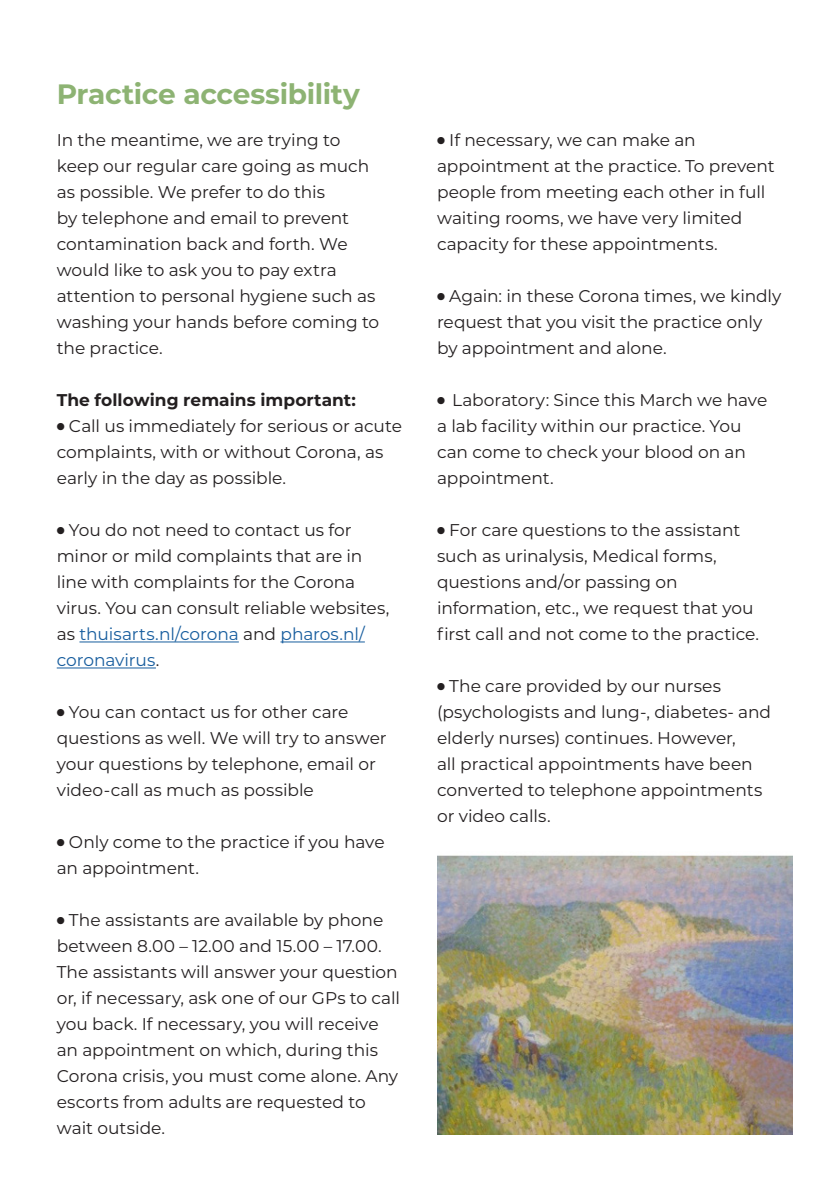
<style>
.page{position:relative;width:840px;height:1191px;background:#fff}
.page>*{position:absolute;margin:0;border:0;box-sizing:border-box;transform-origin:0 0}
.kopje_bold{font:700 28px "Montserrat";letter-spacing:-.01em;color:#8db373}
.plat_reg{font:17px/26px "Montserrat";color:#231f20}
.plat_bold{font:700 17px "Montserrat";color:#231f20}
.s1{color:#175d9e}
</style>
<div class="page">
<hr style="left:79px;top:641px;width:160px;height:1px;background:#175d9e">
<hr style="left:280px;top:641px;width:84px;height:1px;background:#175d9e">
<hr style="left:57px;top:667px;width:99px;height:1px;background:#175d9e">
<img style="left:437px;top:855px;width:354px;height:279px">
<p class="kopje_bold" style="left:57px;top:74px;width:304px">Practice accessibility</p>
<p class="plat_reg" style="left:57px;top:126px;width:324px">In the meantime, we are trying to keep our regular care going as much as possible. We prefer to do this<br>by telephone and email to prevent contamination back and forth. We would like to ask you to pay extra attention to personal hygiene such as washing your hands before coming to the practice.</p>
<p class="plat_bold" style="left:57px;top:388px;width:300px">The following remains important:</p>
<p class="plat_reg" style="left:57px;top:412px;width:346px">● Call us immediately for serious or acute complaints, with or without Corona, as early in the day as possible.</p>
<p class="plat_reg" style="left:57px;top:516px;width:334px">● You do not need to contact us for minor or mild complaints that are in line with complaints for the Corona virus. You can consult reliable websites, as <span class="s1">thuisarts.nl/corona</span> and <span class="s1">pharos.nl/ coronavirus</span>.</p>
<p class="plat_reg" style="left:57px;top:698px;width:331px">● You can contact us for other care questions as well. We will try to answer your questions by telephone, email or video-call as much as possible</p>
<p class="plat_reg" style="left:57px;top:828px;width:329px">● Only come to the practice if you have an appointment.</p>
<p class="plat_reg" style="left:57px;top:906px;width:344px">● The assistants are available by phone between 8.00 – 12.00 and 15.00 – 17.00.<br>The assistants will answer your question or, if necessary, ask one of our GPs to call you back. If necessary, you will receive an appointment on which, during this Corona crisis, you must come alone. Any escorts from adults are requested to wait outside.</p>
<p class="plat_reg" style="left:437px;top:126px;width:339px">● If necessary, we can make an appointment at the practice. To prevent people from meeting each other in full waiting rooms, we have very limited capacity for these appointments.</p>
<p class="plat_reg" style="left:437px;top:282px;width:346px">● Again: in these Corona times, we kindly request that you visit the practice only by appointment and alone.</p>
<p class="plat_reg" style="left:437px;top:386px;width:331px">● Laboratory: Since this March we have a lab facility within our practice. You can come to check your blood on an appointment.</p>
<p class="plat_reg" style="left:437px;top:516px;width:323px">● For care questions to the assistant such as urinalysis, Medical forms, questions and/or passing on information, etc., we request that you first call and not come to the practice.</p>
<p class="plat_reg" style="left:437px;top:672px;width:335px">● The care provided by our nurses (psychologists and lung-, diabetes- and elderly nurses) continues. However,<br>all practical appointments have been converted to telephone appointments or video calls.</p>
</div>
